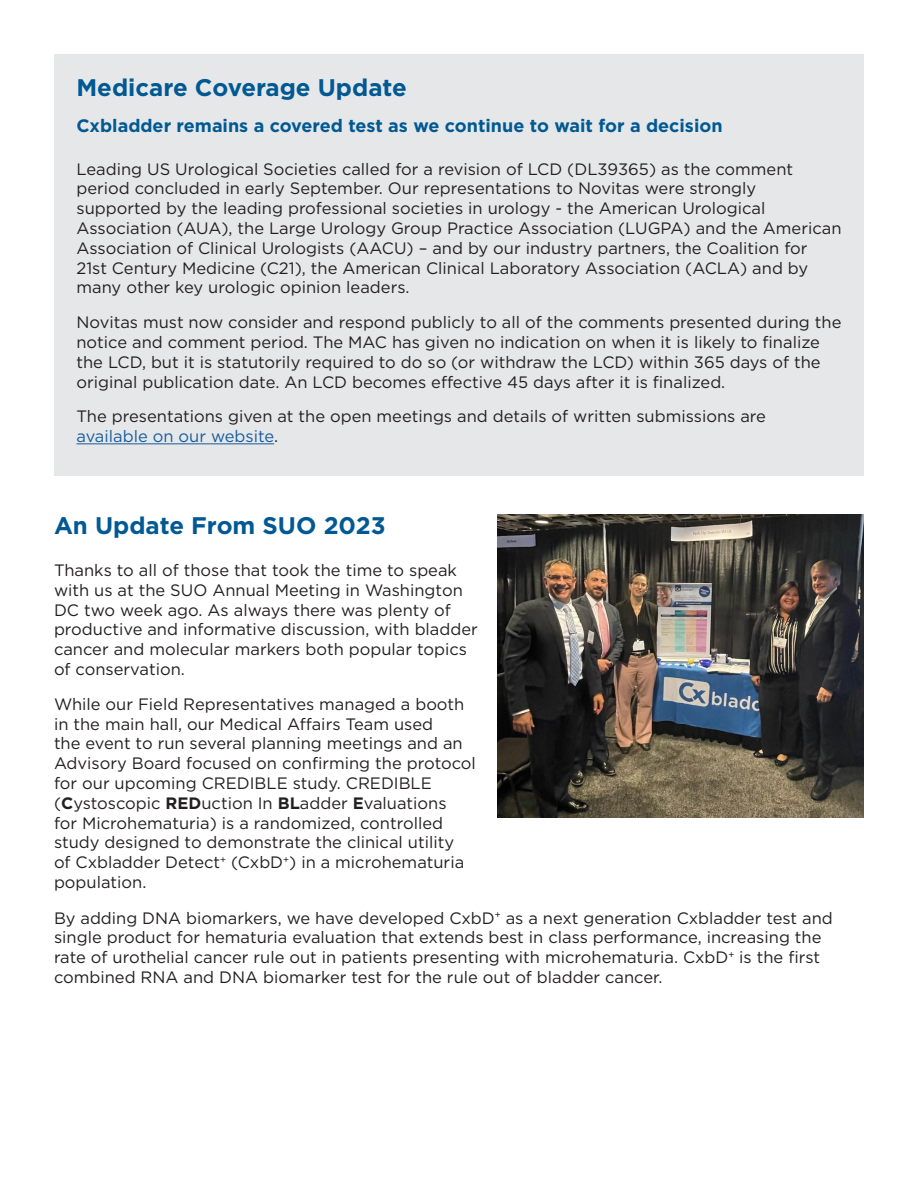
<style>
.page{position:relative;width:918px;height:1188px;background:#fff}
.page>*{position:absolute;margin:0;border:0;box-sizing:border-box;transform-origin:0 0}
.t1{font:700 24px "Gotham";color:#005993}
.Subheader{font:700 18px "Gotham";color:#005993}
.t2{font:16.5px/19.8px "Gotham";color:#231f20}
.s1{color:#175d9e}
.s2{font-weight:700}
</style>
<div class="page">
<div style="left:54px;top:54px;width:810px;height:422px;background:#e6e7e8"></div>
<hr style="left:76px;top:443px;width:198px;height:1px;background:#175d9e">
<img style="left:498px;top:514px;width:366px;height:303px">
<p class="t1" style="left:76px;top:71px;width:332px">Medicare Coverage Update</p>
<p class="Subheader" style="left:76px;top:114px;width:648px">Cxbladder remains a covered test as we continue to wait for a decision</p>
<p class="t2" style="left:76px;top:159px;width:767px">Leading US Urological Societies called for a revision of LCD (DL39365) as the comment period concluded in early September. Our representations to Novitas were strongly supported by the leading professional societies in urology - the American Urological Association (AUA), the Large Urology Group Practice Association (LUGPA) and the American Association of Clinical Urologists (AACU) – and by our industry partners, the Coalition for 21st Century Medicine (C21), the American Clinical Laboratory Association (ACLA) and by many other key urologic opinion leaders.</p>
<p class="t2" style="left:76px;top:312px;width:766px">Novitas must now consider and respond publicly to all of the comments presented during the notice and comment period. The MAC has given no indication on when it is likely to finalize the LCD, but it is statutorily required to do so (or withdraw the LCD) within 365 days of the original publication date. An LCD becomes effective 45 days after it is finalized.</p>
<p class="t2" style="left:76px;top:406px;width:691px">The presentations given at the open meetings and details of written submissions are <span class="s1">available on our website</span>.</p>
<p class="t1" style="left:54px;top:509px;width:333px">An Update From SUO 2023</p>
<p class="t2" style="left:54px;top:560px;width:425px">Thanks to all of those that took the time to speak with us at the SUO Annual Meeting in Washington DC two week ago. As always there was plenty of productive and informative discussion, with bladder cancer and molecular markers both popular topics of conservation.</p>
<p class="t2" style="left:54px;top:694px;width:423px">While our Field Representatives managed a booth in the main hall, our Medical Affairs Team used<br>the event to run several planning meetings and an Advisory Board focused on confirming the protocol for our upcoming CREDIBLE study. CREDIBLE (<span class="s2">C</span>ystoscopic <span class="s2">RED</span>uction In <span class="s2">BL</span>adder <span class="s2">E</span>valuations<br>for Microhematuria) is a randomized, controlled study designed to demonstrate the clinical utility<br>of Cxbladder Detect<sup>+</sup> (CxbD<sup>+</sup>) in a microhematuria population.</p>
<p class="t2" style="left:54px;top:908px;width:780px">By adding DNA biomarkers, we have developed CxbD<sup>+</sup> as a next generation Cxbladder test and single product for hematuria evaluation that extends best in class performance, increasing the rate of urothelial cancer rule out in patients presenting with microhematuria. CxbD<sup>+</sup> is the first combined RNA and DNA biomarker test for the rule out of bladder cancer.</p>
</div>
